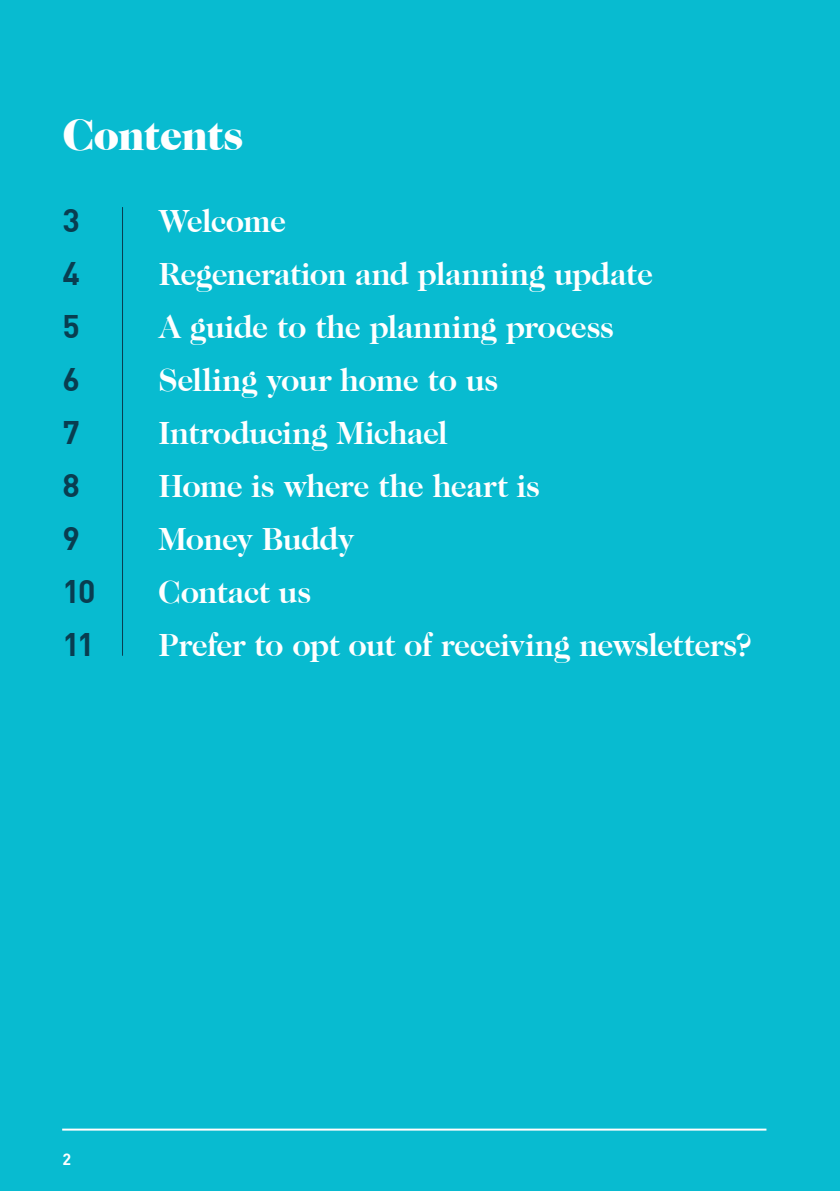
<style>
.page{position:relative;width:840px;height:1191px;background:#fff}
.page>*{position:absolute;margin:0;border:0;box-sizing:border-box;transform-origin:0 0}
.t1{font:900 44px "Caslon 224 Std";letter-spacing:-.025em;color:#fff}
.t2{font:700 32px "Caslon 224 Std";letter-spacing:-.015em;color:#fff}
.t3{font:700 32px "DINOT";color:#093d50}
.t4{font:700 16px "DINOT";color:#fff}
</style>
<div class="page">
<div style="left:0;top:0;width:839px;height:1191px;background:#08bbd0"></div>
<hr style="left:122px;top:207px;width:1px;height:449px;background:#093d50">
<hr style="left:62px;top:1128px;width:704px;height:2px;background:#fff">
<h1 class="t1" style="left:62px;top:110px;width:182px">Contents</h1>
<p class="t3" style="left:62px;top:195px;width:19px">3</p>
<p class="t2" style="left:158px;top:202px;width:129px">Welcome</p>
<p class="t3" style="left:62px;top:248px;width:19px">4</p>
<p class="t2" style="left:158px;top:255px;width:495px">Regeneration and planning update</p>
<p class="t3" style="left:62px;top:301px;width:19px">5</p>
<p class="t2" style="left:158px;top:308px;width:456px">A guide to the planning process</p>
<p class="t3" style="left:62px;top:354px;width:19px">6</p>
<p class="t2" style="left:158px;top:361px;width:341px">Selling your home to us</p>
<p class="t3" style="left:62px;top:407px;width:19px">7</p>
<p class="t2" style="left:158px;top:414px;width:290px">Introducing Michael</p>
<p class="t3" style="left:62px;top:460px;width:19px">8</p>
<p class="t2" style="left:158px;top:467px;width:382px">Home is where the heart is</p>
<p class="t3" style="left:62px;top:513px;width:19px">9</p>
<p class="t2" style="left:158px;top:520px;width:197px">Money Buddy</p>
<p class="t3" style="left:62px;top:566px;width:35px">10</p>
<p class="t2" style="left:158px;top:573px;width:154px">Contact us</p>
<p class="t3" style="left:62px;top:619px;width:33px">11</p>
<p class="t2" style="left:158px;top:626px;width:594px">Prefer to opt out of receiving newsletters?</p>
<p class="t4" style="left:62px;top:1147px;width:10px">2</p>
</div>
